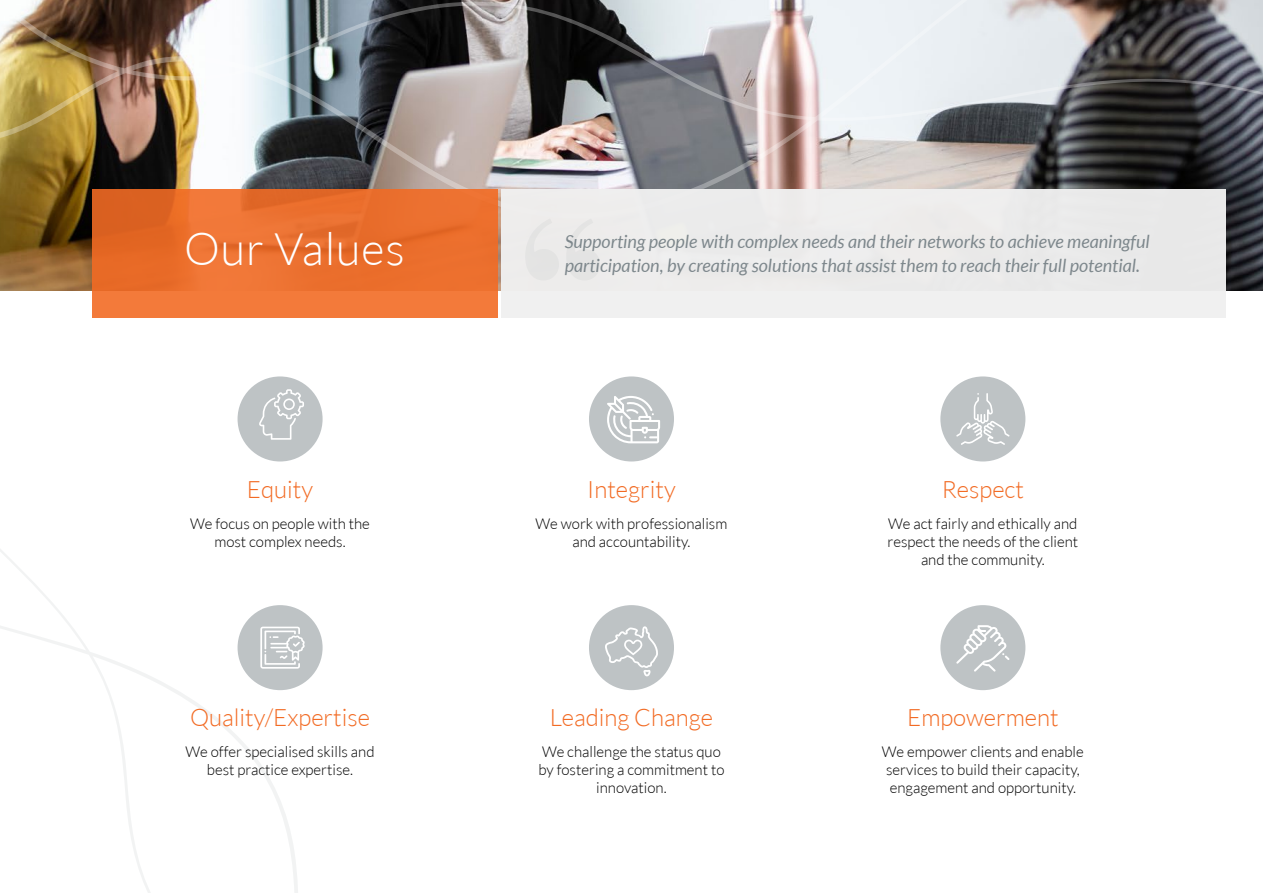
<style>
.page{position:relative;width:1263px;height:893px;background:#fff}
.page>*{position:absolute;margin:0;border:0;box-sizing:border-box;transform-origin:0 0}
.t1{font:300 45px "Lato";letter-spacing:.02em;color:#fff}
.t2{font:300 24px "Lato";color:#f26b24}
.t3{font:italic 18px/24px "Lato";color:#7d878c}
.t4{font:300 15px/18px "Lato";color:#000;text-align:center}
</style>
<div class="page">
<img style="left:0;top:222px;width:1263px;height:69px">
<img style="left:0;top:0;width:1263px;height:222px">
<svg style="left:0;top:281px;width:501px;height:612px"></svg>
<div style="left:940px;top:605px;width:85px;height:85px;background:#bec3c5;border-radius:50%"></div>
<div style="left:589px;top:605px;width:85px;height:85px;background:#bec3c5;border-radius:50%"></div>
<div style="left:238px;top:605px;width:85px;height:85px;background:#bec3c5;border-radius:50%"></div>
<div style="left:940px;top:376px;width:85px;height:85px;background:#bec3c5;border-radius:50%"></div>
<div style="left:589px;top:376px;width:85px;height:85px;background:#bec3c5;border-radius:50%"></div>
<div style="left:238px;top:376px;width:85px;height:85px;background:#bec3c5;border-radius:50%"></div>
<svg style="left:259px;top:389px;width:45px;height:51px"></svg>
<svg style="left:605px;top:626px;width:53px;height:50px"></svg>
<svg style="left:956px;top:393px;width:53px;height:52px"></svg>
<svg style="left:607px;top:396px;width:53px;height:47px"></svg>
<svg style="left:260px;top:627px;width:45px;height:42px"></svg>
<svg style="left:956px;top:625px;width:53px;height:47px"></svg>
<svg style="left:92px;top:189px;width:406px;height:129px;background:#eb702f"></svg>
<div style="left:501px;top:189px;width:724px;height:129px;background:#f0f0f0"></div>
<svg style="left:525px;top:219px;width:75px;height:61px"></svg>
<h1 class="t1" style="left:184px;top:224px;width:222px">Our Values</h1>
<p class="t3" style="left:565px;top:230px;width:586px">Supporting people with complex needs and their networks to achieve meaningful participation, by creating solutions that assist them to reach their full potential.</p>
<h2 class="t2" style="left:247px;top:477px;width:68px">Equity</h2>
<p class="t4" style="left:190px;top:515px;width:181px">We focus on people with the most complex needs.</p>
<h2 class="t2" style="left:190px;top:705px;width:181px">Quality/Expertise</h2>
<p class="t4" style="left:185px;top:743px;width:191px">We offer specialised skills and best practice expertise.</p>
<h2 class="t2" style="left:587px;top:477px;width:90px">Integrity</h2>
<p class="t4" style="left:536px;top:515px;width:193px">We work with professionalism and accountability.</p>
<h2 class="t2" style="left:550px;top:705px;width:165px">Leading Change</h2>
<p class="t4" style="left:538px;top:743px;width:188px">We challenge the status quo by fostering a commitment to innovation.</p>
<h2 class="t2" style="left:942px;top:477px;width:84px">Respect</h2>
<p class="t4" style="left:887px;top:515px;width:192px">We act fairly and ethically and respect the needs of the client and the community.</p>
<h2 class="t2" style="left:907px;top:705px;width:153px">Empowerment</h2>
<p class="t4" style="left:882px;top:743px;width:203px;text-align:left">We empower clients and enable services to build their capacity, engagement and opportunity.</p>
</div>
